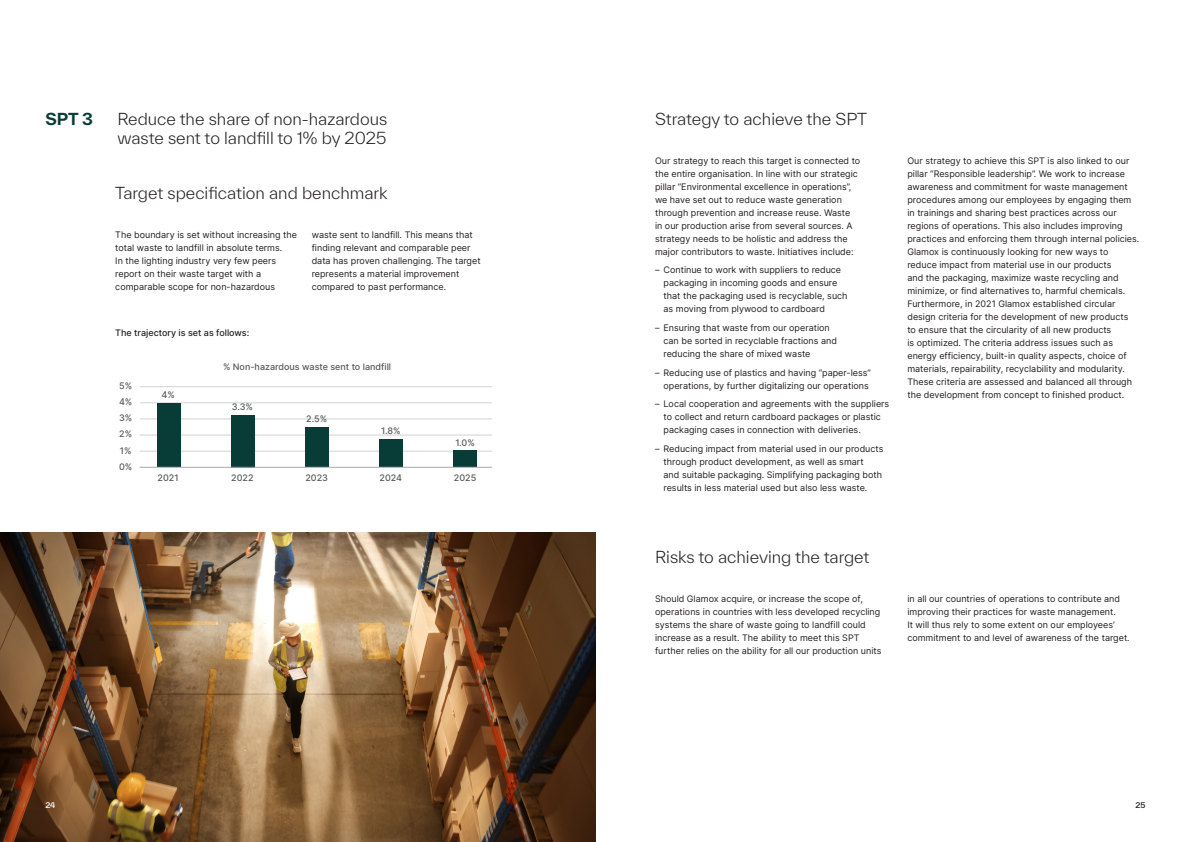
<style>
.page{position:relative;width:1191px;height:842px;background:#fff}
.page>*{position:absolute;margin:0;border:0;box-sizing:border-box;transform-origin:0 0}
.Headline_3_16pt{font:300 16px/19px "TWK Everett";color:#231f20}
.Headline_3_16pt-2{font:700 16px "TWK Everett";color:#083c36}
.Body_copy_9pt{font:9px/13px "Inter";color:#231f20}
.Body_copy_9pt-2{font:500 9px "Inter";color:#57585a}
.Body_copy_9pt-3{font:500 9px "Inter";color:#231f20}
.t1{font:500 7.5px "TWK Everett";color:#231f20}
.Page_numbers_7_5pt{font:500 7.5px "TWK Everett";color:#fff}
</style>
<div class="page">
<hr style="left:140px;top:435px;width:352px;height:1px;background:#d1d2d4">
<hr style="left:140px;top:403px;width:352px;height:1px;background:#d1d2d4">
<hr style="left:140px;top:451px;width:352px;height:1px;background:#d1d2d4">
<hr style="left:140px;top:419px;width:352px;height:1px;background:#d1d2d4">
<hr style="left:140px;top:386px;width:352px;height:1px;background:#d1d2d4">
<div style="left:454px;top:451px;width:23px;height:16px;background:#083c36"></div>
<div style="left:379px;top:439px;width:24px;height:28px;background:#083c36"></div>
<div style="left:305px;top:427px;width:23px;height:40px;background:#083c36"></div>
<div style="left:231px;top:415px;width:23px;height:52px;background:#083c36"></div>
<div style="left:157px;top:403px;width:23px;height:64px;background:#083c36"></div>
<hr style="left:140px;top:467px;width:352px;height:1px;background:#a8a9ad">
<img style="left:0;top:533px;width:595px;height:309px">
<p class="Headline_3_16pt-2" style="left:45px;top:107px;width:49px">SPT 3</p>
<p class="Headline_3_16pt" style="left:117px;top:109px;width:271px">Reduce the share of non-hazardous waste sent to landfill to 1% by 2025</p>
<p class="Headline_3_16pt" style="left:115px;top:184px;width:274px">Target specification and benchmark</p>
<p class="Body_copy_9pt" style="left:115px;top:228px;width:183px">The boundary is set without increasing the total waste to landfill in absolute terms.</p>
<p class="Body_copy_9pt" style="left:115px;top:254px;width:162px">In the lighting industry very few peers report on their waste target with a comparable scope for non-hazardous</p>
<p class="Body_copy_9pt" style="left:312px;top:228px;width:170px">waste sent to landfill. This means that finding relevant and comparable peer data has proven challenging. The target represents a material improvement compared to past performance.</p>
<p class="Body_copy_9pt-3" style="left:115px;top:327px;width:135px">The trajectory is set as follows:</p>
<p class="Body_copy_9pt-2" style="left:223px;top:360px;width:170px">% Non-hazardous waste sent to landfill</p>
<p class="Body_copy_9pt-2" style="left:119px;top:379px;width:15px">5%</p>
<p class="Body_copy_9pt-2" style="left:119px;top:395px;width:15px">4%</p>
<p class="Body_copy_9pt-2" style="left:119px;top:411px;width:15px">3%</p>
<p class="Body_copy_9pt-2" style="left:119px;top:428px;width:14px">2%</p>
<p class="Body_copy_9pt-2" style="left:120px;top:444px;width:13px">1%</p>
<p class="Body_copy_9pt-2" style="left:119px;top:460px;width:15px">0%</p>
<p class="Body_copy_9pt-2" style="left:161px;top:388px;width:15px">4%</p>
<p class="Body_copy_9pt-2" style="left:232px;top:400px;width:23px">3.3%</p>
<p class="Body_copy_9pt-2" style="left:306px;top:413px;width:22px">2.5%</p>
<p class="Body_copy_9pt-2" style="left:381px;top:424px;width:21px">1.8%</p>
<p class="Body_copy_9pt-2" style="left:455px;top:436px;width:21px">1.0%</p>
<p class="Body_copy_9pt-2" style="left:158px;top:471px;width:23px">2021</p>
<p class="Body_copy_9pt-2" style="left:231px;top:471px;width:24px">2022</p>
<p class="Body_copy_9pt-2" style="left:379px;top:471px;width:24px">2024</p>
<p class="Body_copy_9pt-2" style="left:305px;top:471px;width:24px">2023</p>
<p class="Body_copy_9pt-2" style="left:454px;top:471px;width:24px">2025</p>
<p class="Page_numbers_7_5pt" style="left:45px;top:800px;width:11px">24</p>
<p class="Headline_3_16pt" style="left:655px;top:109px;width:214px">Strategy to achieve the SPT</p>
<p class="Body_copy_9pt" style="left:655px;top:154px;width:207px">Our strategy to reach this target is connected to the entire organisation. In line with our strategic pillar “Environmental excellence in operations”, we have set out to reduce waste generation through prevention and increase reuse. Waste<br>in our production arise from several sources. A strategy needs to be holistic and address the major contributors to waste. Initiatives include:</p>
<p class="Body_copy_9pt" style="left:663px;top:263px;width:185px;text-indent:-9px">– Continue to work with suppliers to reduce packaging in incoming goods and ensure that the packaging used is recyclable, such as moving from plywood to cardboard</p>
<p class="Body_copy_9pt" style="left:663px;top:321px;width:175px;text-indent:-9px">– Ensuring that waste from our operation can be sorted in recyclable fractions and reducing the share of mixed waste</p>
<p class="Body_copy_9pt" style="left:655px;top:366px;width:217px;text-align:right">– Reducing use of plastics and having “paper-less” operations, by further digitalizing our operations</p>
<p class="Body_copy_9pt" style="left:663px;top:397px;width:227px;text-indent:-9px">– Local cooperation and agreements with the suppliers to collect and return cardboard packages or plastic packaging cases in connection with deliveries.</p>
<p class="Body_copy_9pt" style="left:663px;top:442px;width:221px;text-indent:-9px">– Reducing impact from material used in our products through product development, as well as smart<br>and suitable packaging. Simplifying packaging both results in less material used but also less waste.</p>
<p class="Body_copy_9pt" style="left:907px;top:154px;width:233px">Our strategy to achieve this SPT is also linked to our pillar “Responsible leadership”. We work to increase awareness and commitment for waste management procedures among our employees by engaging them in trainings and sharing best practices across our regions of operations. This also includes improving practices and enforcing them through internal policies.</p>
<p class="Body_copy_9pt" style="left:907px;top:245px;width:226px">Glamox is continuously looking for new ways to reduce impact from material use in our products<br>and the packaging, maximize waste recycling and minimize, or find alternatives to, harmful chemicals.<br>Furthermore, in 2021 Glamox established circular design criteria for the development of new products to ensure that the circularity of all new products<br>is optimized. The criteria address issues such as energy efficiency, built-in quality aspects, choice of materials, repairability, recyclability and modularity.<br>These criteria are assessed and balanced all through the development from concept to finished product.</p>
<p class="Headline_3_16pt" style="left:655px;top:547px;width:216px">Risks to achieving the target</p>
<p class="Body_copy_9pt" style="left:655px;top:592px;width:228px">Should Glamox acquire, or increase the scope of, operations in countries with less developed recycling systems the share of waste going to landfill could increase as a result. The ability to meet this SPT further relies on the ability for all our production units</p>
<p class="Body_copy_9pt" style="left:907px;top:592px;width:224px">in all our countries of operations to contribute and improving their practices for waste management.<br>It will thus rely to some extent on our employees’ commitment to and level of awareness of the target.</p>
<p class="t1" style="left:1135px;top:800px;width:11px">25</p>
</div>
